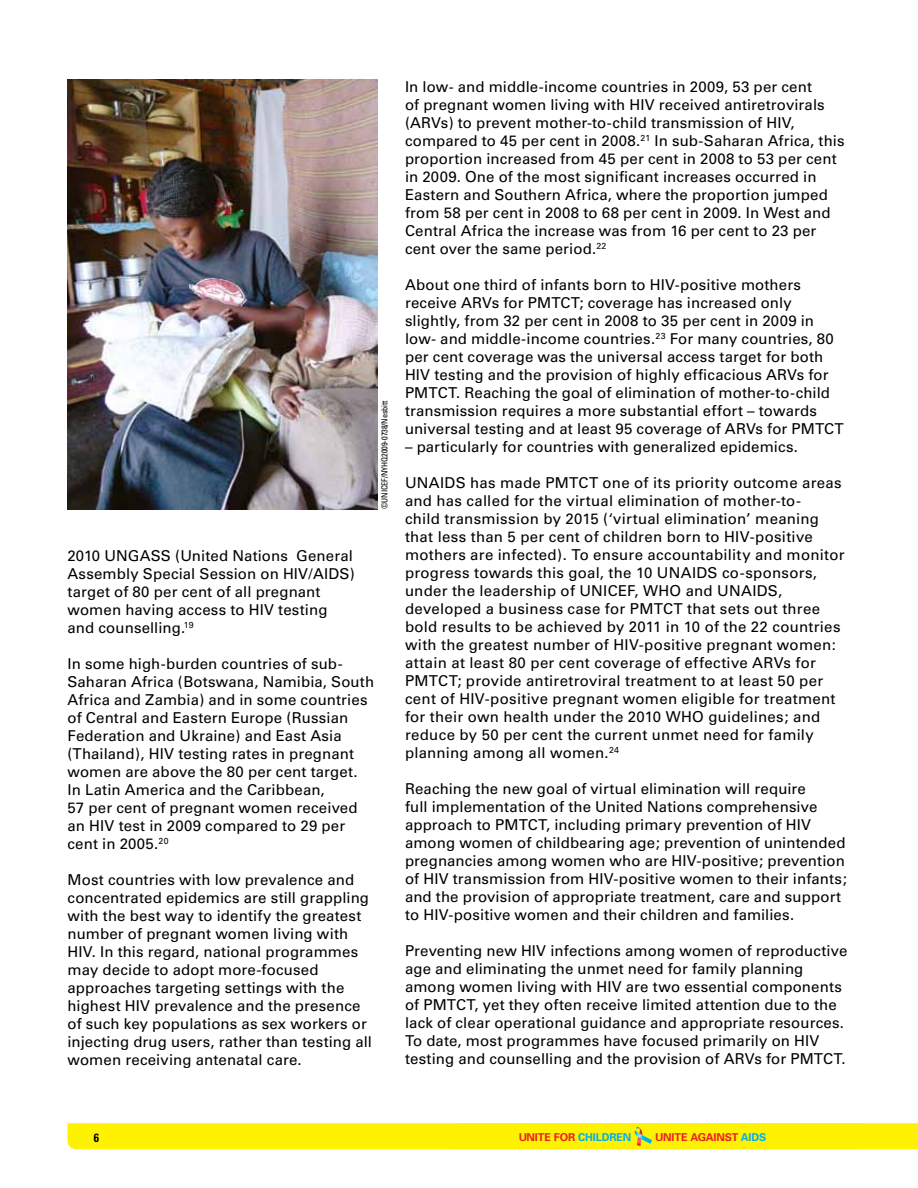
<style>
.page{position:relative;width:918px;height:1188px;background:#fff}
.page>*{position:absolute;margin:0;border:0;box-sizing:border-box;transform-origin:0 0}
.t1{font:15px/18px "Univers";letter-spacing:.01em;color:#000}
.t2{font:700 condensed 12px "Univers";color:#000}
.t3{font:700 10.8px "Univers";letter-spacing:-.01em;color:#ed1d24}
.t4{font:condensed 8.25px "Univers";letter-spacing:-.015em;color:#000}
.s1{color:#00aeef}
</style>
<div class="page">
<img style="left:68px;top:80px;width:310px;height:429px">
<div style="left:68px;top:1123px;width:850px;height:26px;background:#fff200"></div>
<p class="t4" style="left:379px;top:509px;width:111px;rotate:-90deg">© UNICEF/NYHQ2009-0738/Nesbitt</p>
<p class="t1" style="left:68px;top:547px;width:289px">2010 UNGASS (United Nations General Assembly Special Session on HIV/AIDS) target of 80 per cent of all pregnant women having access to HIV testing and counselling.<sup>19</sup></p>
<p class="t1" style="left:68px;top:655px;width:308px">In some high-burden countries of sub-Saharan Africa (Botswana, Namibia, South Africa and Zambia) and in some countries of Central and Eastern Europe (Russian Federation and Ukraine) and East Asia (Thailand), HIV testing rates in pregnant women are above the 80 per cent target.<br>In Latin America and the Caribbean,<br>57 per cent of pregnant women received an HIV test in 2009 compared to 29 per cent in 2005.<sup>20</sup></p>
<p class="t1" style="left:68px;top:871px;width:306px">Most countries with low prevalence and concentrated epidemics are still grappling with the best way to identify the greatest number of pregnant women living with HIV. In this regard, national programmes may decide to adopt more-focused approaches targeting settings with the highest HIV prevalence and the presence of such key populations as sex workers or injecting drug users, rather than testing all women receiving antenatal care.</p>
<p class="t1" style="left:405px;top:78px;width:441px">In low- and middle-income countries in 2009, 53 per cent<br>of pregnant women living with HIV received antiretrovirals (ARVs) to prevent mother-to-child transmission of HIV, compared to 45 per cent in 2008.<sup>21</sup> In sub-Saharan Africa, this proportion increased from 45 per cent in 2008 to 53 per cent in 2009. One of the most significant increases occurred in Eastern and Southern Africa, where the proportion jumped from 58 per cent in 2008 to 68 per cent in 2009. In West and Central Africa the increase was from 16 per cent to 23 per cent over the same period.<sup>22</sup></p>
<p class="t1" style="left:405px;top:276px;width:440px">About one third of infants born to HIV-positive mothers receive ARVs for PMTCT; coverage has increased only slightly, from 32 per cent in 2008 to 35 per cent in 2009 in low- and middle-income countries.<sup>23</sup> For many countries, 80 per cent coverage was the universal access target for both HIV testing and the provision of highly efficacious ARVs for PMTCT. Reaching the goal of elimination of mother-to-child transmission requires a more substantial effort – towards universal testing and at least 95 coverage of ARVs for PMTCT</p>
<p class="t1" style="left:405px;top:438px;width:395px">– particularly for countries with generalized epidemics.</p>
<p class="t1" style="left:405px;top:474px;width:441px">UNAIDS has made PMTCT one of its priority outcome areas and has called for the virtual elimination of mother-to-<br>child transmission by 2015 (‘virtual elimination’ meaning that less than 5 per cent of children born to HIV-positive mothers are infected). To ensure accountability and monitor progress towards this goal, the 10 UNAIDS co-sponsors, under the leadership of UNICEF, WHO and UNAIDS, developed a business case for PMTCT that sets out three bold results to be achieved by 2011 in 10 of the 22 countries with the greatest number of HIV-positive pregnant women: attain at least 80 per cent coverage of effective ARVs for PMTCT; provide antiretroviral treatment to at least 50 per cent of HIV-positive pregnant women eligible for treatment for their own health under the 2010 WHO guidelines; and reduce by 50 per cent the current unmet need for family planning among all women.<sup>24</sup></p>
<p class="t1" style="left:405px;top:780px;width:443px">Reaching the new goal of virtual elimination will require<br>full implementation of the United Nations comprehensive approach to PMTCT, including primary prevention of HIV among women of childbearing age; prevention of unintended pregnancies among women who are HIV-positive; prevention of HIV transmission from HIV-positive women to their infants; and the provision of appropriate treatment, care and support to HIV-positive women and their children and families.</p>
<p class="t1" style="left:405px;top:942px;width:444px">Preventing new HIV infections among women of reproductive age and eliminating the unmet need for family planning among women living with HIV are two essential components of PMTCT, yet they often receive limited attention due to the lack of clear operational guidance and appropriate resources.<br>To date, most programmes have focused primarily on HIV testing and counselling and the provision of ARVs for PMTCT.</p>
<p class="t2" style="left:94px;top:1130px;width:7px">6</p>
<p class="t3" style="left:519px;top:1130px;width:114px">UNITE FOR <span class="s1">CHILDREN</span></p>
<p class="t3" style="left:655px;top:1130px;width:113px">UNITE AGAINST <span class="s1">AIDS</span></p>
</div>
